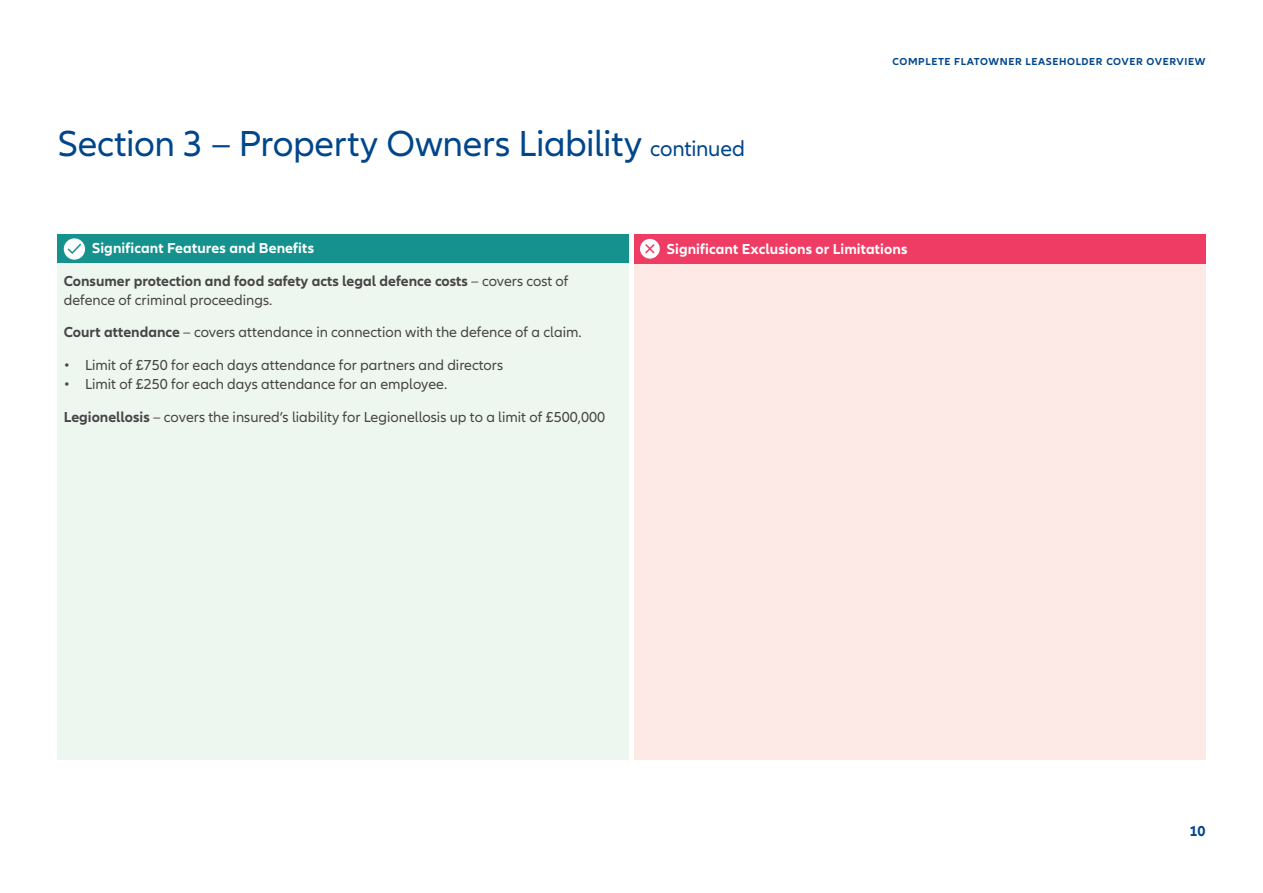
<style>
.page{position:relative;width:1263px;height:893px;background:#fff}
.page>*{position:absolute;margin:0;border:0;box-sizing:border-box;transform-origin:0 0}
.t1{font:37.5px "Allianz Neo";letter-spacing:-.01em;color:#00468b}
.t2{font:15px/32.2px "Allianz Neo";color:#464547}
.t3{font:700 15px/19.5px "Allianz Neo";color:#464547}
.t4{font:700 15px "Allianz Neo";letter-spacing:.005em;color:#fff}
.t5{font:700 15px "Allianz Neo";color:#00468b}
.t6{font:700 10.5px "Allianz Neo";letter-spacing:.06em;color:#00468b}
.s1{font-size:22.5px}
.s2{font-weight:400}
.s3{font-weight:700}
</style>
<div class="page">
<div style="left:634px;top:264px;width:571px;height:496px;background:#fdeae7"></div>
<div style="left:57px;top:234px;width:572px;height:30px;background:#15928d"></div>
<svg style="left:64px;top:238px;width:21px;height:22px"></svg>
<svg style="left:66px;top:242px;width:16px;height:13px"></svg>
<div style="left:634px;top:234px;width:571px;height:30px;background:#ef3c64"></div>
<div style="left:640px;top:239px;width:20px;height:20px;background:#fff;border-radius:50%"></div>
<svg style="left:645px;top:244px;width:10px;height:10px"></svg>
<div style="left:57px;top:264px;width:572px;height:496px;background:#edf7ef"></div>
<h1 class="t1" style="left:57px;top:122px;width:689px">Section 3 – Property Owners Liability <span class="s1">continued</span></h1>
<p class="t6" style="left:892px;top:56px;width:314px">COMPLETE FLATOWNER LEASEHOLDER COVER OVERVIEW</p>
<p class="t4" style="left:92px;top:239px;width:224px">Significant Features and Benefits</p>
<p class="t4" style="left:666px;top:240px;width:242px">Significant Exclusions or Limitations</p>
<p class="t3" style="left:64px;top:271px;width:506px">Consumer protection and food safety acts legal defence costs <span class="s2">– covers cost of defence of criminal proceedings.</span></p>
<p class="t2" style="left:64px;top:317px;width:519px"><span class="s3">Court attendance</span> – covers attendance in connection with the defence of a claim.</p>
<p class="t2" style="left:64px;top:349px;width:441px">• Limit of £750 for each days attendance for partners and directors</p>
<p class="t2" style="left:64px;top:368px;width:543px">• Limit of £250 for each days attendance for an employee.<br><span class="s3">Legionellosis</span> – covers the insured’s liability for Legionellosis up to a limit of £500,000</p>
<p class="t5" style="left:1189px;top:822px;width:18px">10</p>
</div>
